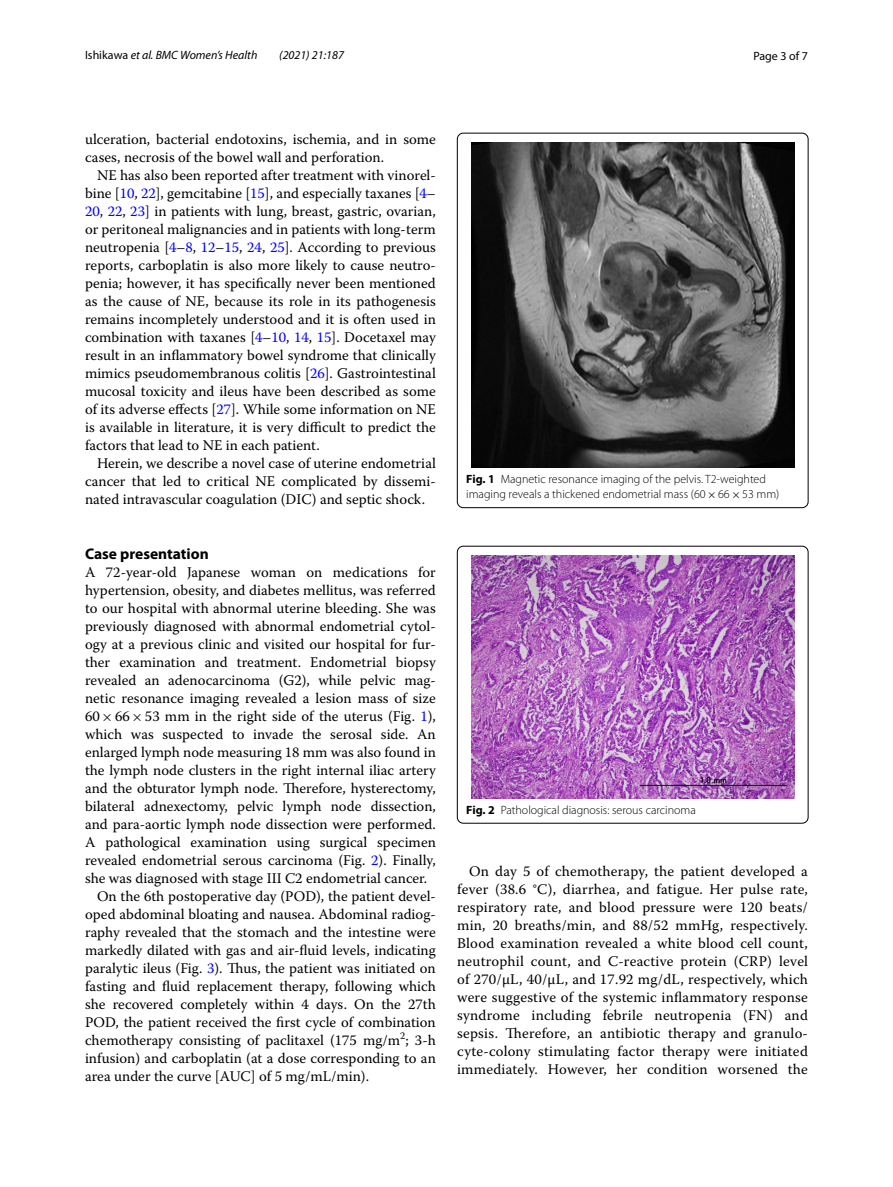
<style>
.page{position:relative;width:893px;height:1187px;background:#fff}
.page>*{position:absolute;margin:0;border:0;box-sizing:border-box;transform-origin:0 0}
.t1{font:700 15.45px "Myriad Pro";color:#000}
.t2{font:14.7px/18px "Warnock Pro";color:#000;text-align:justify}
.t3{font:300 12px/15px "Myriad Pro";color:#000}
.t4{font:italic 12px "Myriad Pro";color:#000}
.t5{font:12px "Myriad Pro";color:#000}
.s1{font-style:normal}
.s2{color:#00f}
.s3{font-family:"MTSY"}
.s4{font-weight:700}
.s5{font-family:"MTSY";font-weight:400}
</style>
<div class="page">
<img style="left:471px;top:142px;width:323px;height:325px">
<div style="left:457px;top:133px;width:351px;height:375px;border:1px solid #000;border-radius:6px"></div>
<img style="left:471px;top:555px;width:323px;height:243px">
<div style="left:457px;top:546px;width:351px;height:277px;border:1px solid #000;border-radius:6px"></div>
<p class="t4" style="left:85px;top:48px;width:174px"><span class="s1">Ishikawa</span> et al. BMC Women’s Health</p>
<p class="t4" style="left:279px;top:48px;width:66px">(2021) 21:187</p>
<p class="t5" style="left:753px;top:48px;width:56px">Page 3 of 7</p>
<p class="t2" style="left:85px;top:130px;width:352px">ulceration, bacterial endotoxins, ischemia, and in some cases, necrosis of the bowel wall and perforation.</p>
<p class="t2" style="left:85px;top:166px;width:352px;text-indent:12px">NE has also been reported after treatment with vinorel&shy;bine [<span class="s2">10</span>, <span class="s2">22</span>], gemcitabine [<span class="s2">15</span>], and especially taxanes [<span class="s2">4</span>– <span class="s2">20</span>, <span class="s2">22</span>, <span class="s2">23</span>] in patients with lung, breast, gastric, ovarian, or peritoneal malignancies and in patients with long-term neutropenia [<span class="s2">4</span>–<span class="s2">8</span>, <span class="s2">12</span>–<span class="s2">15</span>, <span class="s2">24</span>, <span class="s2">25</span>]. According to previous reports, carboplatin is also more likely to cause neutro&shy;penia; however, it has specifically never been mentioned as the cause of NE, because its role in its pathogenesis remains incompletely understood and it is often used in combination with taxanes [<span class="s2">4</span>–<span class="s2">10</span>, <span class="s2">14</span>, <span class="s2">15</span>]. Docetaxel may result in an inflammatory bowel syndrome that clinically mimics pseudomembranous colitis [<span class="s2">26</span>]. Gastrointestinal mucosal toxicity and ileus have been described as some of its adverse effects [<span class="s2">27</span>]. While some information on NE is available in literature, it is very difficult to predict the factors that lead to NE in each patient.</p>
<p class="t2" style="left:85px;top:454px;width:352px;text-indent:12px">Herein, we describe a novel case of uterine endometrial cancer that led to critical NE complicated by dissemi&shy;nated intravascular coagulation (DIC) and septic shock.</p>
<p class="t1" style="left:85px;top:543px;width:125px">Case presentation</p>
<p class="t2" style="left:85px;top:562px;width:352px">A 72-year-old Japanese woman on medications for</p>
<p class="t2" style="left:85px;top:580px;width:352px">hypertension, obesity, and diabetes mellitus, was referred</p>
<p class="t2" style="left:85px;top:598px;width:352px">to our hospital with abnormal uterine bleeding. She was</p>
<p class="t2" style="left:85px;top:616px;width:352px">previously diagnosed with abnormal endometrial cytol-</p>
<p class="t2" style="left:85px;top:634px;width:352px">ogy at a previous clinic and visited our hospital for fur-</p>
<p class="t2" style="left:85px;top:652px;width:352px">ther examination and treatment. Endometrial biopsy</p>
<p class="t2" style="left:85px;top:670px;width:352px">revealed an adenocarcinoma (G2), while pelvic mag-</p>
<p class="t2" style="left:85px;top:688px;width:352px">netic resonance imaging revealed a lesion mass of size</p>
<p class="t2" style="left:85px;top:706px;width:352px">60<span class="s3">×</span>66<span class="s3">×</span>53 mm in the right side of the uterus (Fig. <span class="s2">1</span>),</p>
<p class="t2" style="left:85px;top:724px;width:352px">which was suspected to invade the serosal side. An</p>
<p class="t2" style="left:85px;top:742px;width:352px">enlarged lymph node measuring 18 mm was also found in</p>
<p class="t2" style="left:85px;top:760px;width:352px">the lymph node clusters in the right internal iliac artery</p>
<p class="t2" style="left:85px;top:778px;width:352px">and the obturator lymph node. Therefore, hysterectomy,</p>
<p class="t2" style="left:85px;top:796px;width:352px">bilateral adnexectomy, pelvic lymph node dissection,</p>
<p class="t2" style="left:85px;top:814px;width:352px">and para-aortic lymph node dissection were performed.</p>
<p class="t2" style="left:85px;top:832px;width:352px">A pathological examination using surgical specimen</p>
<p class="t2" style="left:85px;top:850px;width:352px">revealed endometrial serous carcinoma (Fig. <span class="s2">2</span>). Finally,</p>
<p class="t2" style="left:85px;top:868px;width:344px">she was diagnosed with stage III C2 endometrial cancer.</p>
<p class="t2" style="left:97px;top:886px;width:340px">On the 6th postoperative day (POD), the patient devel-</p>
<p class="t2" style="left:85px;top:904px;width:352px">oped abdominal bloating and nausea. Abdominal radiog-</p>
<p class="t2" style="left:85px;top:922px;width:352px">raphy revealed that the stomach and the intestine were</p>
<p class="t2" style="left:85px;top:940px;width:352px">markedly dilated with gas and air-fluid levels, indicating</p>
<p class="t2" style="left:85px;top:958px;width:352px">paralytic ileus (Fig. <span class="s2">3</span>). Thus, the patient was initiated on</p>
<p class="t2" style="left:85px;top:976px;width:352px">fasting and fluid replacement therapy, following which</p>
<p class="t2" style="left:85px;top:994px;width:352px">she recovered completely within 4 days. On the 27th</p>
<p class="t2" style="left:85px;top:1012px;width:352px">POD, the patient received the first cycle of combination</p>
<p class="t2" style="left:85px;top:1030px;width:352px">chemotherapy consisting of paclitaxel (175 mg/m<sup>2</sup>; 3-h</p>
<p class="t2" style="left:85px;top:1048px;width:352px">infusion) and carboplatin (at a dose corresponding to an</p>
<p class="t2" style="left:85px;top:1066px;width:285px">area under the curve [AUC] of 5 mg/mL/min).</p>
<p class="t3" style="left:466px;top:471px;width:315px"><span class="s4">Fig. 1</span> Magnetic resonance imaging of the pelvis. T2-weighted imaging reveals a thickened endometrial mass (60<span class="s5">×</span>66<span class="s5">×</span>53 mm)</p>
<p class="t3" style="left:466px;top:802px;width:231px"><span class="s4">Fig. 2</span> Pathological diagnosis: serous carcinoma</p>
<p class="t2" style="left:457px;top:861px;width:352px;text-indent:12px">On day 5 of chemotherapy, the patient developed a fever (38.6 °C), diarrhea, and fatigue. Her pulse rate, respiratory rate, and blood pressure were 120 beats/ min, 20 breaths/min, and 88/52 mmHg, respectively.<br>Blood examination revealed a white blood cell count, neutrophil count, and C-reactive protein (CRP) level of 270/μL, 40/μL, and 17.92 mg/dL, respectively, which were suggestive of the systemic inflammatory response syndrome including febrile neutropenia (FN) and sepsis. Therefore, an antibiotic therapy and granulo&shy;cyte-colony stimulating factor therapy were initiated immediately. However, her condition worsened the</p>
</div>
